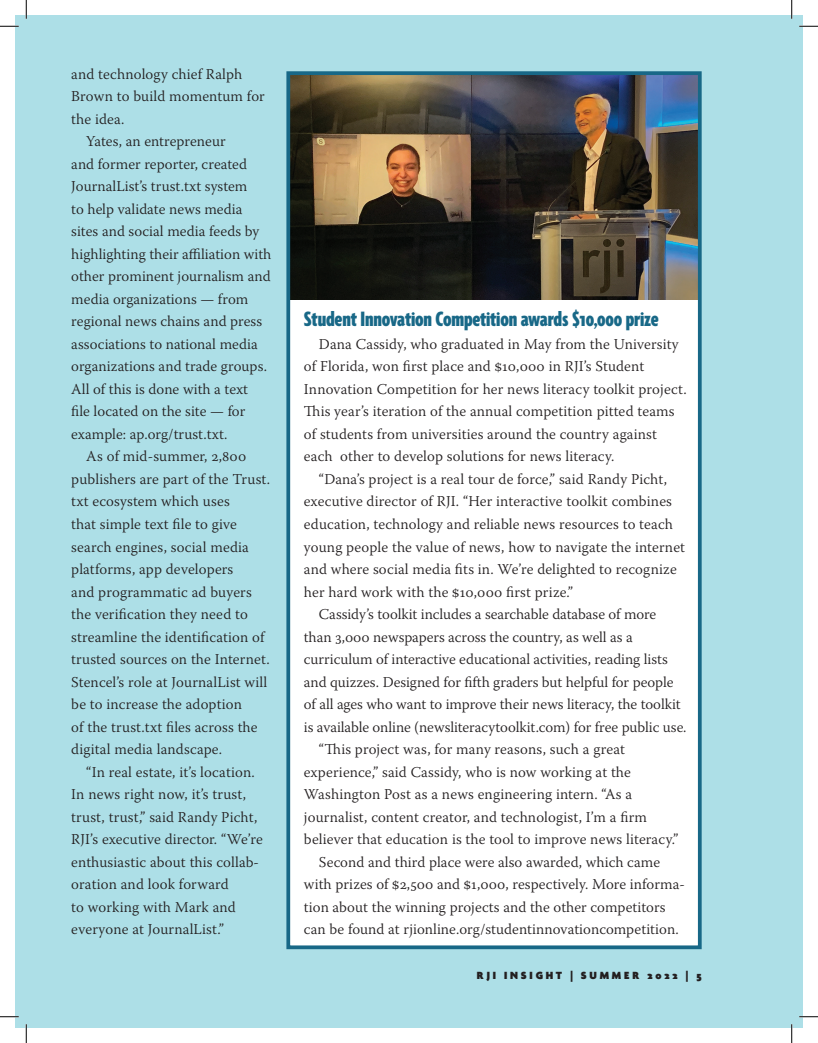
<style>
.page{position:relative;width:818px;height:1043px;background:#fff}
.page>*{position:absolute;margin:0;border:0;box-sizing:border-box;transform-origin:0 0}
.t1{font:900 extra-condensed 22.5px "Agenda One";letter-spacing:-.01em;color:#186887}
.t2{font:300 15px/22.5px "Warnock Pro";letter-spacing:.01em;color:#231f20}
.t3{font:900 11.25px "Agenda One";letter-spacing:.25em;color:#231f20}
</style>
<div class="page">
<div style="left:15px;top:15px;width:11px;height:1013px;background:#addfe7"></div>
<div style="left:26px;top:15px;width:776px;height:1013px;background:#addfe7"></div>
<div style="left:288px;top:73px;width:411px;height:874px;background:#fff"></div>
<img style="left:291px;top:76px;width:405px;height:223px">
<div style="left:286px;top:71px;width:415px;height:878px;border:4px solid #186887"></div>
<svg style="left:0;top:25px;width:19px;height:2px"></svg>
<svg style="left:799px;top:25px;width:19px;height:2px"></svg>
<svg style="left:0;top:1016px;width:19px;height:1px"></svg>
<svg style="left:799px;top:1015px;width:19px;height:2px"></svg>
<svg style="left:25px;top:0;width:2px;height:19px"></svg>
<svg style="left:25px;top:1024px;width:2px;height:18px"></svg>
<svg style="left:791px;top:0;width:1px;height:19px"></svg>
<svg style="left:791px;top:1024px;width:1px;height:18px"></svg>
<p class="t2" style="left:71px;top:62px;width:172px">and technology chief Ralph</p>
<p class="t2" style="left:71px;top:85px;width:195px">Brown to build momentum for</p>
<p class="t2" style="left:71px;top:107px;width:55px">the idea.</p>
<p class="t2" style="left:86px;top:130px;width:141px">Yates, an entrepreneur</p>
<p class="t2" style="left:71px;top:152px;width:177px">and former reporter, created</p>
<p class="t2" style="left:71px;top:175px;width:177px">JournalList’s trust.txt system</p>
<p class="t2" style="left:71px;top:197px;width:173px">to help validate news media</p>
<p class="t2" style="left:71px;top:220px;width:189px">sites and social media feeds by</p>
<p class="t2" style="left:71px;top:242px;width:202px">highlighting their affiliation with</p>
<p class="t2" style="left:71px;top:265px;width:201px">other prominent journalism and</p>
<p class="t2" style="left:71px;top:287px;width:178px">media organizations — from</p>
<p class="t2" style="left:71px;top:310px;width:192px">regional news chains and press</p>
<p class="t2" style="left:71px;top:332px;width:188px">associations to national media</p>
<p class="t2" style="left:71px;top:355px;width:197px">organizations and trade groups.</p>
<p class="t2" style="left:71px;top:377px;width:178px">All of this is done with a text</p>
<p class="t2" style="left:71px;top:400px;width:176px">file located on the site — for</p>
<p class="t2" style="left:71px;top:422px;width:158px">example: ap.org/trust.txt.</p>
<p class="t2" style="left:86px;top:445px;width:161px">As of mid-summer, 2,800</p>
<p class="t2" style="left:71px;top:467px;width:200px">publishers are part of the Trust.</p>
<p class="t2" style="left:71px;top:490px;width:160px">txt ecosystem which uses</p>
<p class="t2" style="left:71px;top:512px;width:167px">that simple text file to give</p>
<p class="t2" style="left:71px;top:535px;width:179px">search engines, social media</p>
<p class="t2" style="left:71px;top:557px;width:163px">platforms, app developers</p>
<p class="t2" style="left:71px;top:580px;width:182px">and programmatic ad buyers</p>
<p class="t2" style="left:71px;top:602px;width:178px">the verification they need to</p>
<p class="t2" style="left:71px;top:625px;width:195px">streamline the identification of</p>
<p class="t2" style="left:71px;top:647px;width:200px">trusted sources on the Internet.</p>
<p class="t2" style="left:71px;top:670px;width:197px">Stencel’s role at JournalList will</p>
<p class="t2" style="left:71px;top:692px;width:172px">be to increase the adoption</p>
<p class="t2" style="left:71px;top:715px;width:188px">of the trust.txt files across the</p>
<p class="t2" style="left:71px;top:737px;width:152px">digital media landscape.</p>
<p class="t2" style="left:86px;top:760px;width:170px">“In real estate, it’s location.</p>
<p class="t2" style="left:71px;top:782px;width:176px">In news right now, it’s trust,</p>
<p class="t2" style="left:71px;top:805px;width:187px">trust, trust,” said Randy Picht,</p>
<p class="t2" style="left:71px;top:827px;width:193px">RJI’s executive director. “We’re</p>
<p class="t2" style="left:71px;top:850px;width:189px">enthusiastic about this collab-</p>
<p class="t2" style="left:71px;top:872px;width:159px">oration and look forward</p>
<p class="t2" style="left:71px;top:895px;width:166px">to working with Mark and</p>
<p class="t2" style="left:71px;top:917px;width:154px">everyone at JournalList.”</p>
<h1 class="t1" style="left:304px;top:308px;width:356px">Student Innovation Competition awards $10,000 prize</h1>
<p class="t2" style="left:304px;top:332px;width:384px;text-indent:15px">Dana Cassidy, who graduated in May from the University of Florida, won first place and $10,000 in RJI’s Student Innovation Competition for her news literacy toolkit project.<br>This year’s iteration of the annual competition pitted teams of students from universities around the country against each other to develop solutions for news literacy.</p>
<p class="t2" style="left:319px;top:467px;width:349px">“Dana’s project is a real tour de force,” said Randy Picht,</p>
<p class="t2" style="left:304px;top:490px;width:369px">executive director of RJI. “Her interactive toolkit combines</p>
<p class="t2" style="left:304px;top:512px;width:370px">education, technology and reliable news resources to teach</p>
<p class="t2" style="left:304px;top:535px;width:383px">young people the value of news, how to navigate the internet</p>
<p class="t2" style="left:304px;top:557px;width:374px">and where social media fits in. We’re delighted to recognize</p>
<p class="t2" style="left:304px;top:580px;width:271px">her hard work with the $10,000 first prize.”</p>
<p class="t2" style="left:319px;top:602px;width:339px">Cassidy’s toolkit includes a searchable database of more</p>
<p class="t2" style="left:304px;top:625px;width:330px">than 3,000 newspapers across the country, as well as a</p>
<p class="t2" style="left:304px;top:647px;width:365px">curriculum of interactive educational activities, reading lists</p>
<p class="t2" style="left:304px;top:670px;width:371px">and quizzes. Designed for fifth graders but helpful for people</p>
<p class="t2" style="left:304px;top:692px;width:378px">of all ages who want to improve their news literacy, the toolkit</p>
<p class="t2" style="left:304px;top:715px;width:384px">is available online (newsliteracytoolkit.com) for free public use.</p>
<p class="t2" style="left:319px;top:737px;width:307px">“This project was, for many reasons, such a great</p>
<p class="t2" style="left:304px;top:760px;width:328px">experience,” said Cassidy, who is now working at the</p>
<p class="t2" style="left:304px;top:782px;width:330px">Washington Post as a news engineering intern. “As a</p>
<p class="t2" style="left:304px;top:805px;width:344px">journalist, content creator, and technologist, I’m a firm</p>
<p class="t2" style="left:304px;top:827px;width:376px">believer that education is the tool to improve news literacy.”</p>
<p class="t2" style="left:319px;top:850px;width:343px">Second and third place were also awarded, which came</p>
<p class="t2" style="left:304px;top:872px;width:381px">with prizes of $2,500 and $1,000, respectively. More informa-</p>
<p class="t2" style="left:304px;top:895px;width:363px">tion about the winning projects and the other competitors</p>
<p class="t2" style="left:304px;top:917px;width:376px">can be found at rjionline.org/studentinnovationcompetition.</p>
<p class="t3" style="left:477px;top:969px;width:226px">RJI INSIGHT | SUMMER 2022 | 5</p>
</div>
